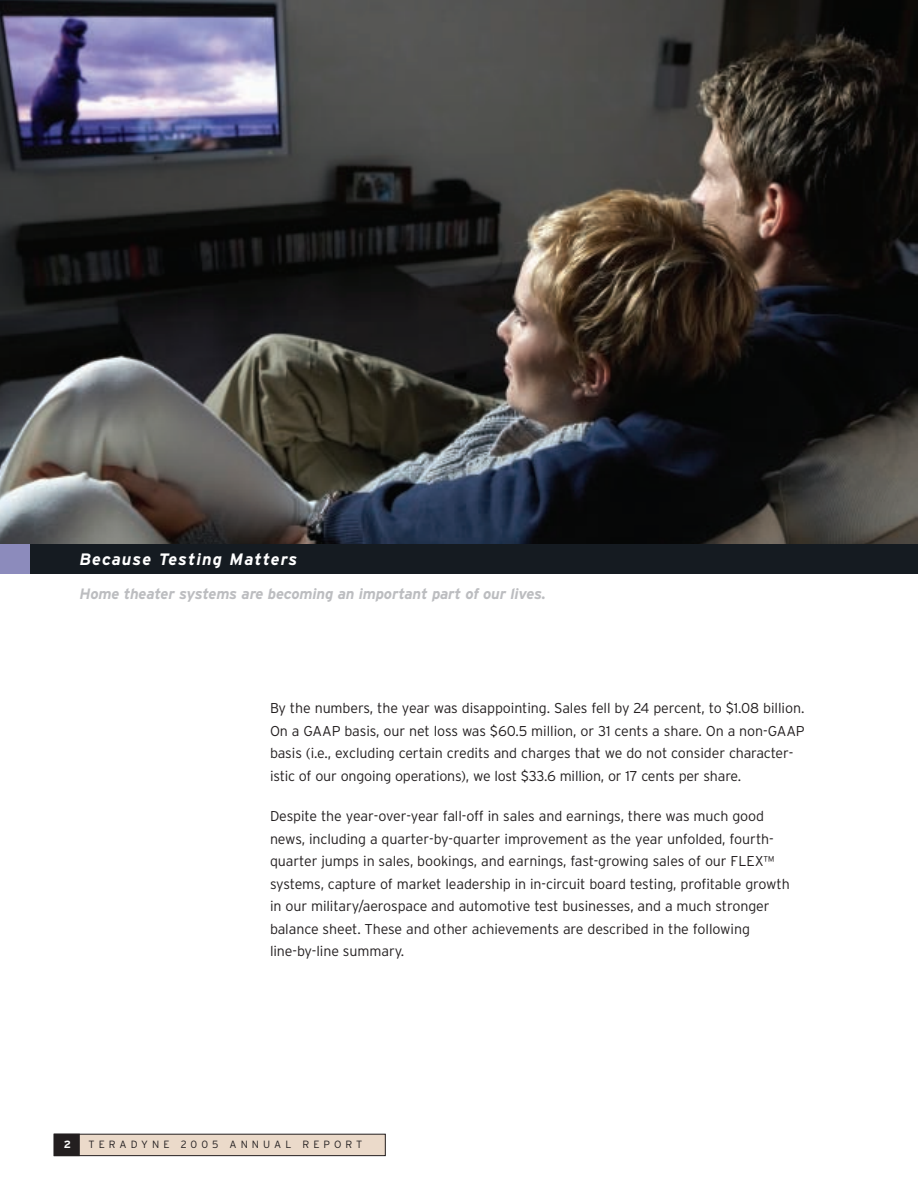
<style>
.page{position:relative;width:918px;height:1188px;background:#fff}
.page>*{position:absolute;margin:0;border:0;box-sizing:border-box;transform-origin:0 0}
.t1{font:italic 700 16.5px "Interstate";letter-spacing:.065em;color:#fff}
.t2{font:italic 700 15px "Interstate";letter-spacing:-.015em;color:#bcbdc0}
.t3{font:300 14.25px/22.5px "Interstate";letter-spacing:-.005em;color:#231f20}
.t4{font:300 10.5px "Interstate";letter-spacing:.385em;color:#231f20}
.t5{font:700 10.5px "Interstate";color:#fff}
</style>
<div class="page">
<div style="left:54px;top:1134px;width:331px;height:22px;background:#ebdaca"></div>
<div style="left:54px;top:1134px;width:332px;height:22px;border:1px solid #231f20"></div>
<div style="left:54px;top:1134px;width:25px;height:21px;background:#231f20"></div>
<div style="left:54px;top:1134px;width:26px;height:22px;border:1px solid #231f20"></div>
<img style="left:0;top:0;width:918px;height:544px">
<div style="left:30px;top:544px;width:888px;height:30px;background:#151b21"></div>
<div style="left:0;top:544px;width:30px;height:30px;background:#8c8bbc"></div>
<p class="t1" style="left:80px;top:549px;width:219px">Because Testing Matters</p>
<p class="t2" style="left:80px;top:585px;width:468px">Home theater systems are becoming an important part of our lives.</p>
<p class="t3" style="left:270px;top:697px;width:536px">By the numbers, the year was disappointing. Sales fell by 24 percent, to $1.08 billion.<br>On a GAAP basis, our net loss was $60.5 million, or 31 cents a share. On a non-GAAP basis (i.e., excluding certain credits and charges that we do not consider character&shy;istic of our ongoing operations), we lost $33.6 million, or 17 cents per share.</p>
<p class="t3" style="left:270px;top:805px;width:521px">Despite the year-over-year fall-off in sales and earnings, there was much good news, including a quarter-by-quarter improvement as the year unfolded, fourth&shy;quarter jumps in sales, bookings, and earnings, fast-growing sales of our FLEX™ systems, capture of market leadership in in-circuit board testing, profitable growth in our military/aerospace and automotive test businesses, and a much stronger balance sheet. These and other achievements are described in the following line-by-line summary.</p>
<p class="t5" style="left:64px;top:1138px;width:9px">2</p>
<p class="t4" style="left:88px;top:1138px;width:275px">TERADYNE 2005 ANNUAL REPORT</p>
</div>
